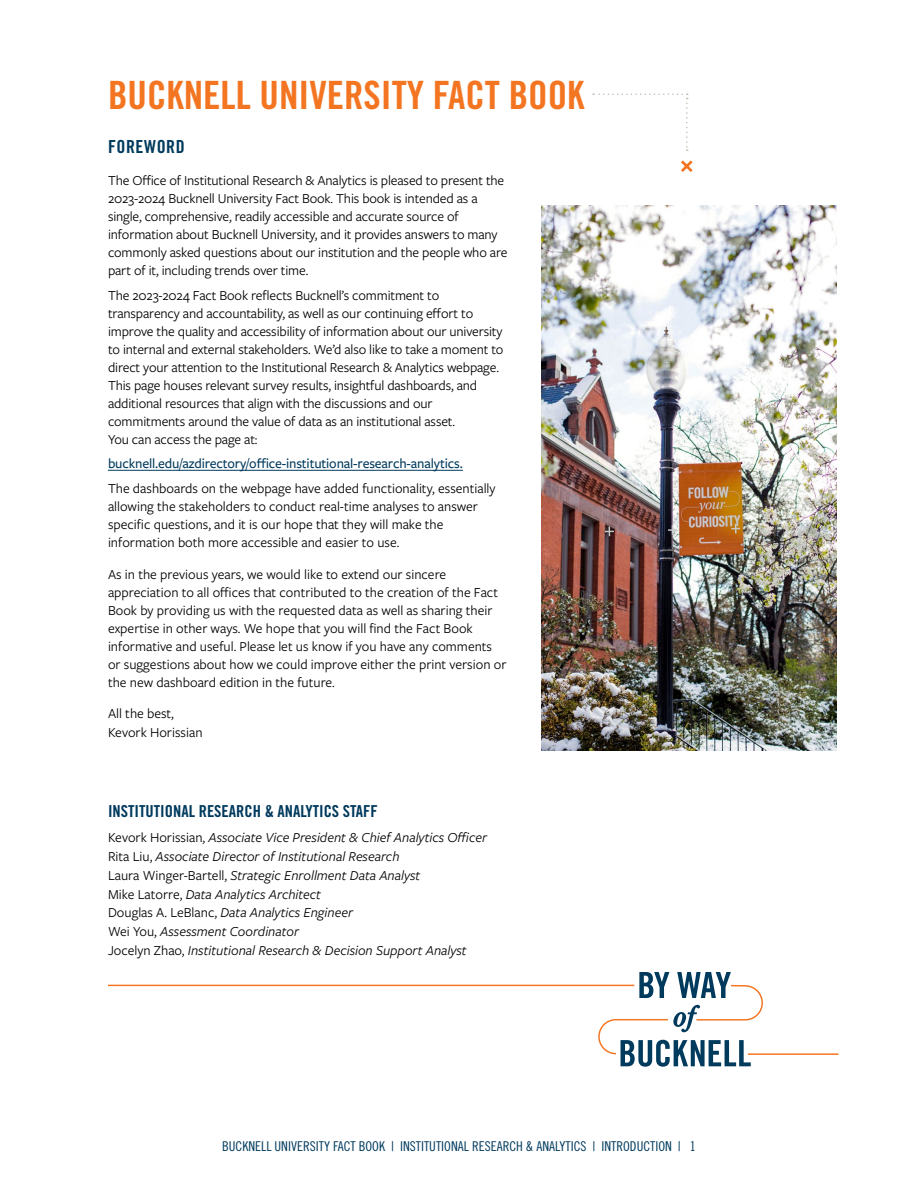
<style>
.page{position:relative;width:918px;height:1188px;background:#fff}
.page>*{position:absolute;margin:0;border:0;box-sizing:border-box;transform-origin:0 0}
.t1{font:39px "Trade Gothic LT Pro Bd Cn 20";color:#f47521}
.t2{font:18px "Trade Gothic LT Pro Bd Cn 20";letter-spacing:.03em;color:#003a5d}
.t3{font:16.5px "Trade Gothic LT Pro Bd Cn 20";color:#003a5d}
.t4{font:14.25px/18px "Freight Sans Pro";letter-spacing:-.01em;color:#000}
.t5{font:italic 14.25px/18.8px "Freight Sans Pro";color:#000}
.t6{font:500 14.25px "Freight Sans Pro";letter-spacing:-.01em;color:#003a5d}
.t7{font:13.5px "Trade Gothic LT Pro Cn 18";color:#003a5d}
.s1{font-style:normal}
</style>
<div class="page">
<hr style="left:108px;top:470px;width:355px;height:1px;background:#003a5d">
<hr style="left:748px;top:1053px;width:91px;height:2px;background:#f47521">
<hr style="left:108px;top:985px;width:526px;height:1px;background:#f47521">
<svg style="left:598px;top:972px;width:166px;height:95px"></svg>
<img style="left:541px;top:205px;width:296px;height:546px">
<svg style="left:605px;top:527px;width:9px;height:9px"></svg>
<svg style="left:668px;top:525px;width:9px;height:10px"></svg>
<svg style="left:731px;top:524px;width:9px;height:9px"></svg>
<svg style="left:681px;top:160px;width:12px;height:12px"></svg>
<svg style="left:593px;top:93px;width:95px;height:58px"></svg>
<h1 class="t1" style="left:108px;top:72px;width:478px">BUCKNELL UNIVERSITY FACT BOOK</h1>
<p class="t2" style="left:108px;top:136px;width:78px">FOREWORD</p>
<p class="t4" style="left:108px;top:171px;width:401px">The Office of Institutional Research &amp; Analytics is pleased to present the 2023-2024 Bucknell University Fact Book. This book is intended as a single, comprehensive, readily accessible and accurate source of information about Bucknell University, and it provides answers to many commonly asked questions about our institution and the people who are part of it, including trends over time.</p>
<p class="t4" style="left:108px;top:285px;width:397px">The 2023-2024 Fact Book reflects Bucknell’s commitment to transparency and accountability, as well as our continuing effort to improve the quality and accessibility of information about our university to internal and external stakeholders. We’d also like to take a moment to direct your attention to the Institutional Research &amp; Analytics webpage.<br>This page houses relevant survey results, insightful dashboards, and additional resources that align with the discussions and our commitments around the value of data as an institutional asset.<br>You can access the page at:</p>
<p class="t6" style="left:108px;top:454px;width:356px">bucknell.edu/azdirectory/office-institutional-research-analytics.</p>
<p class="t4" style="left:108px;top:479px;width:389px">The dashboards on the webpage have added functionality, essentially allowing the stakeholders to conduct real-time analyses to answer specific questions, and it is our hope that they will make the information both more accessible and easier to use.</p>
<p class="t4" style="left:108px;top:564px;width:400px">As in the previous years, we would like to extend our sincere appreciation to all offices that contributed to the creation of the Fact Book by providing us with the requested data as well as sharing their expertise in other ways. We hope that you will find the Fact Book informative and useful. Please let us know if you have any comments or suggestions about how we could improve either the print version or the new dashboard edition in the future.</p>
<p class="t4" style="left:108px;top:704px;width:96px;line-height:18.8px">All the best,<br>Kevork Horissian</p>
<p class="t3" style="left:108px;top:801px;width:271px">INSTITUTIONAL RESEARCH &amp; ANALYTICS STAFF</p>
<p class="t5" style="left:108px;top:828px;width:381px"><span class="s1">Kevork Horissian,</span> Associate Vice President &amp; Chief Analytics Officer <span class="s1">Rita Liu,</span> Associate Director of Institutional Research<br><span class="s1">Laura Winger-Bartell,</span> Strategic Enrollment Data Analyst<br><span class="s1">Mike Latorre,</span> Data Analytics Architect<br><span class="s1">Douglas A. LeBlanc,</span> Data Analytics Engineer<br><span class="s1">Wei You,</span> Assessment Coordinator<br><span class="s1">Jocelyn Zhao,</span> Institutional Research &amp; Decision Support Analyst</p>
<p class="t7" style="left:222px;top:1138px;width:475px">BUCKNELL UNIVERSITY FACT BOOK | INSTITUTIONAL RESEARCH &amp; ANALYTICS | INTRODUCTION | 1</p>
</div>
